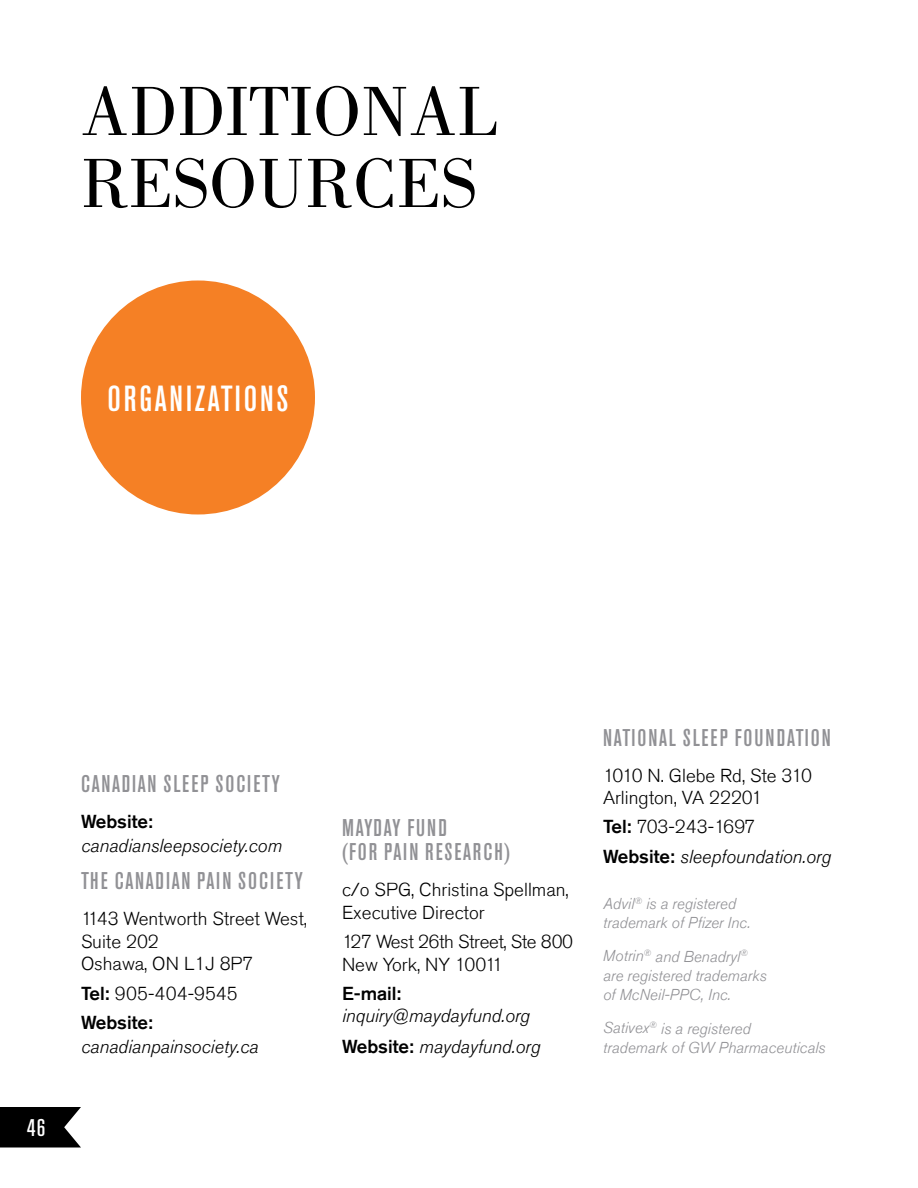
<style>
.page{position:relative;width:918px;height:1188px;background:#fff}
.page>*{position:absolute;margin:0;border:0;box-sizing:border-box;transform-origin:0 0}
.t1{font:72px/72px "Bodoni";color:#000}
.t2{font:500 condensed 36px "Akzidenz Grotesk BQ";letter-spacing:.07em;color:#fff}
.t3{font:500 condensed 24px/24px "Akzidenz Grotesk BQ";letter-spacing:.08em;color:#919195}
.t4{font:500 condensed 24px "Akzidenz Grotesk BQ";color:#fff}
.t5{font:italic 300 18.75px/30.8px "Akzidenz Grotesk Std";color:#000}
.t6{font:300 18.75px/22.5px "Akzidenz Grotesk Std";color:#000}
.t7{font:500 18.75px/29.2px "Akzidenz Grotesk Std";color:#000}
.t8{font:300 18.75px/22.5px "Akzidenz Grotesk Std";letter-spacing:-.02em;color:#000}
.t9{font:italic 300 15.75px/19.5px "Akzidenz Grotesk Std";color:#919195}
.s1{font-weight:300}
.s2{font-weight:500;font-style:normal}
.s3{font-style:normal}
</style>
<div class="page">
<div style="left:81px;top:281px;width:234px;height:233px;background:#f58025;border-radius:50%"></div>
<svg style="left:0;top:1107px;width:81px;height:41px;background:#1d1d1d"></svg>
<h1 class="t1" style="left:81px;top:76px;width:418px">ADDITIONAL<br>RESOURCES</h1>
<h2 class="t2" style="left:108px;top:378px;width:167px">ORGANIZATIONS</h2>
<h3 class="t4" style="left:27px;top:1114px;width:20px">46</h3>
<h3 class="t3" style="left:81px;top:771px;width:200px">CANADIAN SLEEP SOCIETY</h3>
<p class="t7" style="left:81px;top:806px;width:73px">Website:</p>
<p class="t5" style="left:81px;top:830px;width:202px">canadiansleepsociety.com</p>
<h3 class="t3" style="left:81px;top:869px;width:223px">THE CANADIAN PAIN SOCIETY</h3>
<p class="t6" style="left:81px;top:908px;width:228px">1143 Wentworth Street West,<br>Suite 202<br>Oshawa, ON L1J 8P7</p>
<p class="t7" style="left:81px;top:978px;width:158px">Tel: <span class="s1">905-404-9545<br></span>Website:</p>
<p class="t5" style="left:81px;top:1031px;width:179px">canadianpainsociety.ca</p>
<h3 class="t3" style="left:342px;top:816px;width:170px">MAYDAY FUND<br>(FOR PAIN RESEARCH)</h3>
<p class="t6" style="left:342px;top:879px;width:228px">c/o SPG, Christina Spellman,<br>Executive Director</p>
<p class="t8" style="left:342px;top:931px;width:233px">127 West 26th Street, Ste 800<br>New York, NY 10011</p>
<p class="t7" style="left:342px;top:978px;width:61px">E-mail:</p>
<p class="t5" style="left:342px;top:1001px;width:200px">inquiry@maydayfund.org<br><span class="s2">Website:</span> maydayfund.org</p>
<h3 class="t3" style="left:603px;top:725px;width:227px">NATIONAL SLEEP FOUNDATION</h3>
<p class="t6" style="left:603px;top:764px;width:210px">1010 N. Glebe Rd, Ste 310<br>Arlington, VA 22201</p>
<p class="t5" style="left:603px;top:812px;width:230px;line-height:29.2px"><span class="s2">Tel:</span> <span class="s3">703-243-1697<br></span><span class="s2">Website:</span> sleepfoundation.org</p>
<p class="t9" style="left:603px;top:894px;width:149px">Advil<sup>®</sup> is a registered trademark of Pfizer Inc.</p>
<p class="t9" style="left:603px;top:947px;width:165px">Motrin<sup>®</sup> and Benadryl<sup>® </sup>are registered trademarks of McNeil-PPC, Inc.</p>
<p class="t9" style="left:603px;top:1019px;width:224px">Sativex<sup>®</sup> is a registered<br>trademark of GW Pharmaceuticals</p>
</div>
